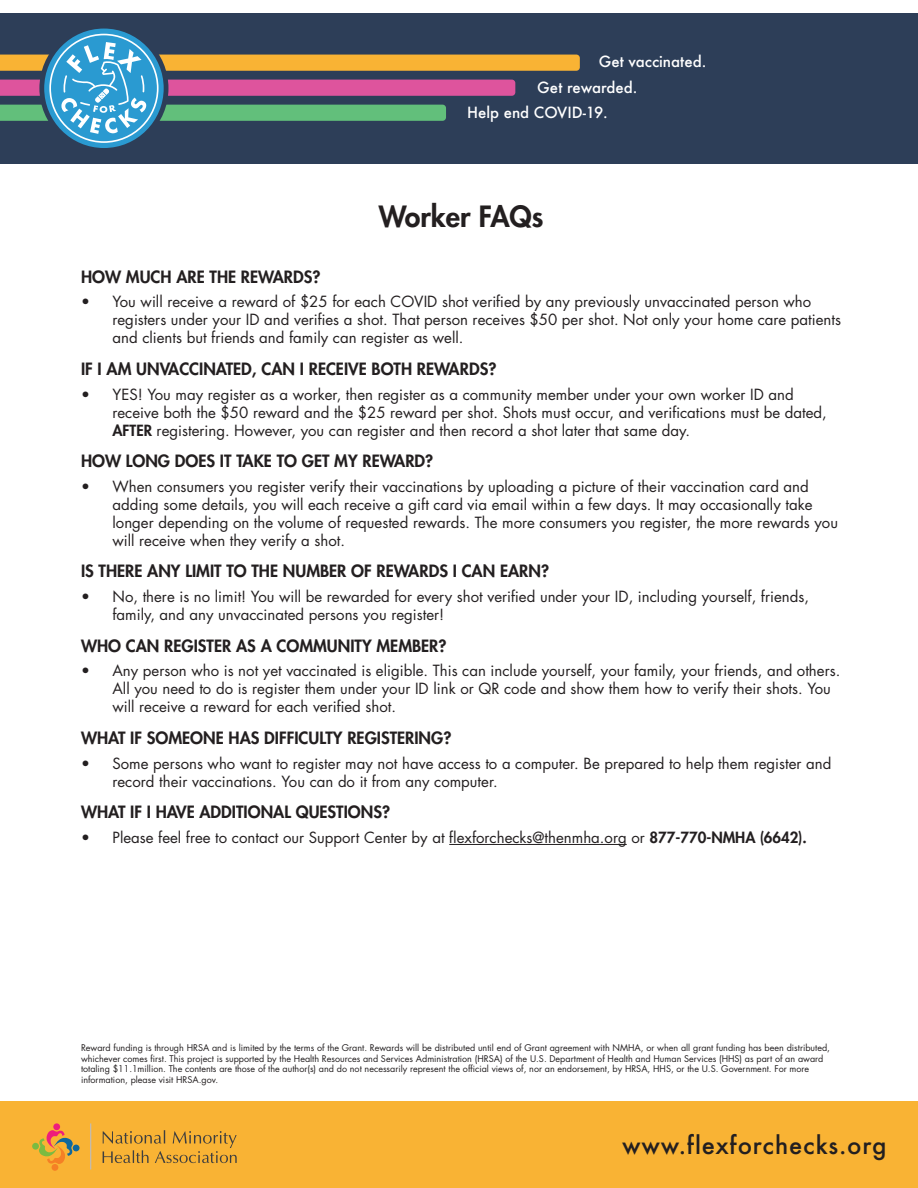
<style>
.page{position:relative;width:918px;height:1188px;background:#fff}
.page>*{position:absolute;margin:0;border:0;box-sizing:border-box;transform-origin:0 0}
.t1{font:800 28.5px "Futura Std";color:#231f20}
.t2{font:500 24px "Futura";letter-spacing:.03em;color:#231f20}
.t3{font:800 16.5px "Futura Std";color:#231f20}
.t4{font:15px/18px "Futura Std";color:#231f20}
.t5{font:500 15px "Futura";color:#fff}
.t6{font:9px/10.8px "Futura Std";color:#231f20}
.s1{font-weight:800}
</style>
<div class="page">
<div style="left:0;top:13px;width:918px;height:150px;background:#2d3e58"></div>
<div style="left:0;top:1101px;width:918px;height:87px;background:#f9b334"></div>
<div style="left:44px;top:29px;width:120px;height:119px;background:#2a9ad1;border-radius:50%"></div>
<svg style="left:0;top:34px;width:580px;height:109px"></svg>
<div style="left:53px;top:1123px;width:7px;height:7px;background:#ee1e7b;border-radius:50%"></div>
<div style="left:73px;top:1145px;width:7px;height:6px;background:#11689b;border-radius:50%"></div>
<div style="left:52px;top:1164px;width:6px;height:7px;background:#f58025;border-radius:50%"></div>
<svg style="left:39px;top:1130px;width:34px;height:34px"></svg>
<div style="left:32px;top:1143px;width:7px;height:7px;background:#7bbb41;border-radius:50%"></div>
<svg style="left:103px;top:1130px;width:134px;height:33px"></svg>
<hr style="left:90px;top:1123px;width:1px;height:47px;background:#bcbdc0">
<hr style="left:449px;top:844px;width:178px;height:1px;background:#231f20">
<p class="t5" style="left:599px;top:51px;width:109px">Get vaccinated.</p>
<p class="t5" style="left:537px;top:77px;width:102px">Get rewarded.</p>
<p class="t5" style="left:467px;top:102px;width:142px">Help end COVID-19.</p>
<h1 class="t1" style="left:379px;top:199px;width:166px">Worker FAQs</h1>
<p class="t3" style="left:81px;top:266px;width:241px">HOW MUCH ARE THE REWARDS?</p>
<p class="t4" style="left:112px;top:293px;width:730px;text-indent:-32px">• You will receive a reward of $25 for each COVID shot verified by any previously unvaccinated person who registers under your ID and verifies a shot. That person receives $50 per shot. Not only your home care patients and clients but friends and family can register as well.</p>
<p class="t3" style="left:81px;top:358px;width:417px">IF I AM UNVACCINATED, CAN I RECEIVE BOTH REWARDS?</p>
<p class="t4" style="left:112px;top:385px;width:716px;text-indent:-32px">• YES! You may register as a worker, then register as a community member under your own worker ID and receive both the $50 reward and the $25 reward per shot. Shots must occur, and verifications must be dated,<br><span class="s1">AFTER</span> registering. However, you can register and then record a shot later that same day.</p>
<p class="t3" style="left:81px;top:451px;width:354px">HOW LONG DOES IT TAKE TO GET MY REWARD?</p>
<p class="t4" style="left:112px;top:478px;width:727px;text-indent:-32px">• When consumers you register verify their vaccinations by uploading a picture of their vaccination card and adding some details, you will each receive a gift card via email within a few days. It may occasionally take longer depending on the volume of requested rewards. The more consumers you register, the more rewards you will receive when they verify a shot.</p>
<p class="t3" style="left:81px;top:561px;width:470px">IS THERE ANY LIMIT TO THE NUMBER OF REWARDS I CAN EARN?</p>
<p class="t4" style="left:112px;top:588px;width:698px;text-indent:-32px">• No, there is no limit! You will be rewarded for every shot verified under your ID, including yourself, friends, family, and any unvaccinated persons you register!</p>
<p class="t3" style="left:81px;top:635px;width:367px">WHO CAN REGISTER AS A COMMUNITY MEMBER?</p>
<p class="t4" style="left:112px;top:662px;width:729px;text-indent:-32px">• Any person who is not yet vaccinated is eligible. This can include yourself, your family, your friends, and others.<br>All you need to do is register them under your ID link or QR code and show them how to verify their shots. You will receive a reward for each verified shot.</p>
<p class="t3" style="left:81px;top:727px;width:372px">WHAT IF SOMEONE HAS DIFFICULTY REGISTERING?</p>
<p class="t4" style="left:112px;top:754px;width:720px;text-indent:-32px">• Some persons who want to register may not have access to a computer. Be prepared to help them register and record their vaccinations. You can do it from any computer.</p>
<p class="t3" style="left:81px;top:802px;width:311px">WHAT IF I HAVE ADDITIONAL QUESTIONS?</p>
<p class="t4" style="left:81px;top:829px;width:727px">• Please feel free to contact our Support Center by at flexforchecks@thenmha.org or <span class="s1">877-770-NMHA (6642).</span></p>
<p class="t6" style="left:81px;top:1042px;width:750px">Reward funding is through HRSA and is limited by the terms of the Grant. Rewards will be distributed until end of Grant agreement with NMHA, or when all grant funding has been distributed, whichever comes first. This project is supported by the Health Resources and Services Administration (HRSA) of the U.S. Department of Health and Human Services (HHS) as part of an award totaling $11.1million. The contents are those of the author(s) and do not necessarily represent the official views of, nor an endorsement, by HRSA, HHS, or the U.S. Government. For more information, please visit HRSA.gov.</p>
<h2 class="t2" style="left:622px;top:1128px;width:266px">www.flexforchecks.org</h2>
</div>
